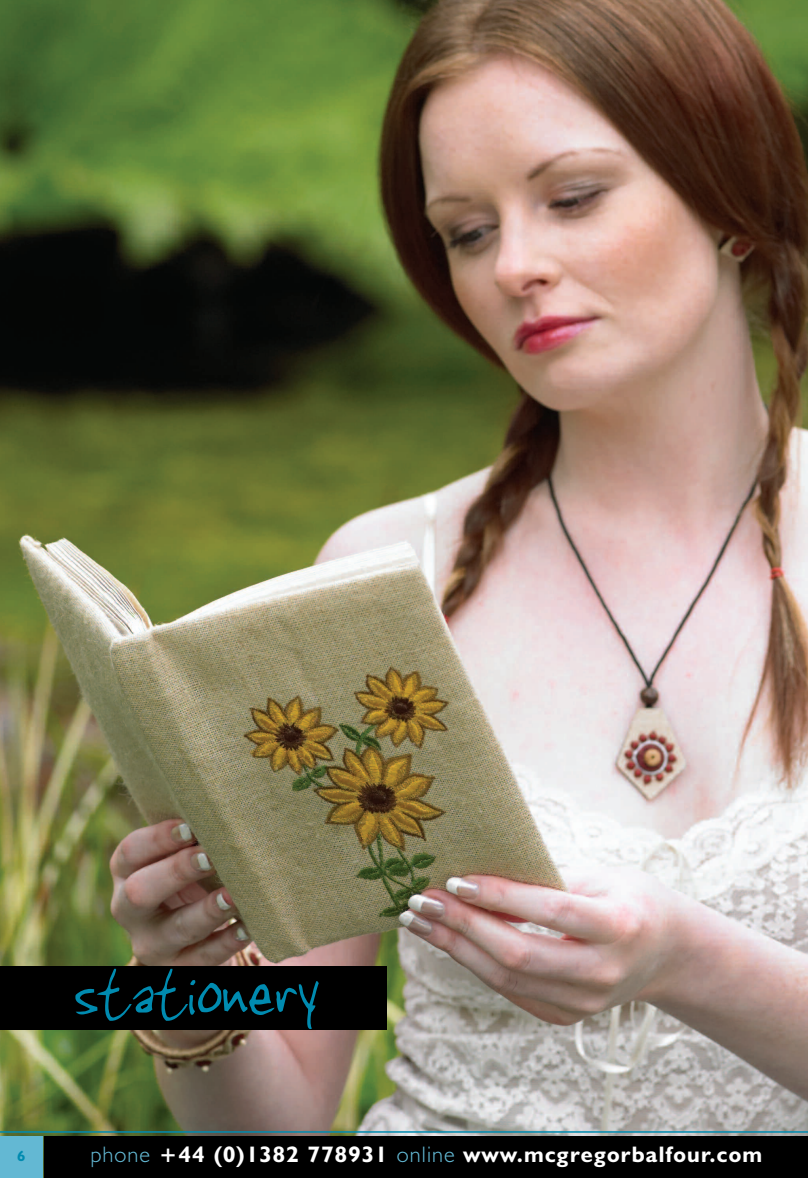
<style>
.page{position:relative;width:808px;height:1178px;background:#fff}
.page>*{position:absolute;margin:0;border:0;box-sizing:border-box;transform-origin:0 0}
.t1{font:82.5px "Jenkinsv 20";color:#008bb0}
.t2{font:700 22.5px "Humanist 521 BT";letter-spacing:.055em;color:#fff}
.t3{font:700 15px "Humanist 521 BT";color:#008bb0}
.s1{font-weight:300;color:#63b8d3}
</style>
<div class="page">
<img style="left:0;top:0;width:808px;height:1178px">
<div style="left:0;top:966px;width:387px;height:64px;background:#000"></div>
<div style="left:0;top:1136px;width:43px;height:42px;background:#63b8d3"></div>
<div style="left:45px;top:1136px;width:763px;height:42px;background:#000"></div>
<hr style="left:0;top:1131px;width:808px;height:2px;background:#008bb0">
<h1 class="t1" style="left:72px;top:938px;width:247px">stationery</h1>
<p class="t3" style="left:17px;top:1150px;width:10px">6</p>
<p class="t2" style="left:90px;top:1146px;width:673px"><span class="s1">phone</span> +44 (0)1382 778931 <span class="s1">online</span> www.mcgregorbalfour.com</p>
</div>
